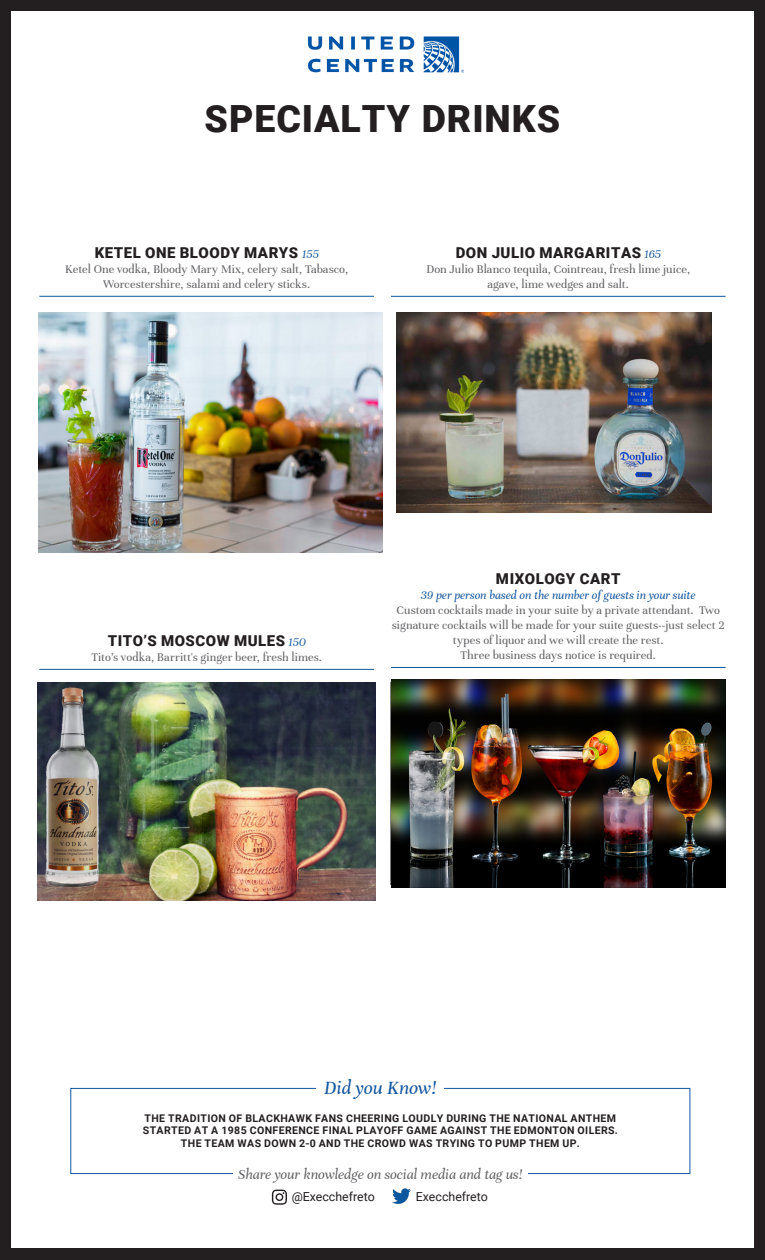
<style>
.page{position:relative;width:765px;height:1260px;background:#fff}
.page>*{position:absolute;margin:0;border:0;box-sizing:border-box;transform-origin:0 0}
.t1{font:900 37.5px "Roboto";letter-spacing:.025em;color:#231f20}
.t2{font:italic 20px "Unna";color:#12569e}
.Span_Column_Package{font:900 15px "Roboto";letter-spacing:.035em;color:#231f20}
.t3{font:italic 15px "Unna";color:#636366}
.Span_Column_Package-2{font:12.5px/15px "Unna";letter-spacing:.005em;color:#636366;text-align:center}
.t4{font:12.38px "Roboto";color:#231f20}
.Pairing_Exp__Categor{font:700 10.62px/12.6px "Roboto";letter-spacing:.035em;color:#231f20;text-align:center}
.s1{font-family:"Unna";font-weight:400;font-style:italic;font-size:12.5px;color:#12569e}
.s2{font-style:italic;color:#12569e}
</style>
<div class="page">
<div style="left:0;top:0;width:765px;height:11px;background:#231f20"></div>
<div style="left:0;top:1249px;width:765px;height:11px;background:#231f20"></div>
<div style="left:754px;top:0;width:11px;height:1260px;background:#231f20"></div>
<div style="left:0;top:0;width:11px;height:1260px;background:#231f20"></div>
<hr style="left:39px;top:296px;width:335px;height:1px;background:#12569e">
<hr style="left:391px;top:296px;width:335px;height:1px;background:#12569e">
<hr style="left:39px;top:669px;width:335px;height:1px;background:#12569e">
<hr style="left:391px;top:667px;width:335px;height:1px;background:#12569e">
<img style="left:397px;top:312px;width:314px;height:201px">
<img style="left:38px;top:312px;width:344px;height:240px">
<img style="left:391px;top:680px;width:335px;height:207px">
<img style="left:38px;top:682px;width:337px;height:219px">
<div style="left:70px;top:1088px;width:620px;height:86px;border:1px solid #12569e"></div>
<div style="left:317px;top:1076px;width:127px;height:18px;background:#fff"></div>
<div style="left:233px;top:1165px;width:295px;height:14px;background:#fff"></div>
<svg style="left:272px;top:1190px;width:15px;height:15px"></svg>
<img style="left:392px;top:1188px;width:19px;height:15px">
<img style="left:308px;top:36px;width:156px;height:37px">
<p class="t1" style="left:205px;top:92px;width:357px">SPECIALTY DRINKS</p>
<p class="Span_Column_Package" style="left:95px;top:242px;width:226px">KETEL ONE BLOODY MARYS <span class="s1">155</span></p>
<p class="Span_Column_Package-2" style="left:65px;top:262px;width:285px">Ketel One vodka, Bloody Mary Mix, celery salt, Tabasco,<br>Worcestershire, salami and celery sticks.</p>
<p class="Span_Column_Package" style="left:456px;top:242px;width:207px">DON JULIO MARGARITAS <span class="s1">165</span></p>
<p class="Span_Column_Package-2" style="left:426px;top:262px;width:265px">Don Julio Blanco tequila, Cointreau, fresh lime juice, agave, lime wedges and salt.</p>
<p class="Span_Column_Package" style="left:108px;top:630px;width:199px">TITO’S MOSCOW MULES <span class="s1">150</span></p>
<p class="Span_Column_Package-2" style="left:91px;top:650px;width:232px">Tito’s vodka, Barritt's ginger beer, fresh limes.</p>
<p class="Span_Column_Package" style="left:496px;top:568px;width:126px">MIXOLOGY CART</p>
<p class="Span_Column_Package-2" style="left:392px;top:588px;width:335px"><span class="s2">39 per person based on the number of guests in your suite<br></span>Custom cocktails made in your suite by a private attendant. Two signature cocktails will be made for your suite guests--just select 2 types of liquor and we will create the rest.<br>Three business days notice is required.</p>
<p class="t2" style="left:324px;top:1077px;width:114px">Did you Know!</p>
<p class="Pairing_Exp__Categor" style="left:143px;top:1111px;width:477px">THE TRADITION OF BLACKHAWK FANS CHEERING LOUDLY DURING THE NATIONAL ANTHEM<br>STARTED AT A 1985 CONFERENCE FINAL PLAYOFF GAME AGAINST THE EDMONTON OILERS.<br>THE TEAM WAS DOWN 2-0 AND THE CROWD WAS TRYING TO PUMP THEM UP.</p>
<p class="t3" style="left:238px;top:1166px;width:286px">Share your knowledge on social media and tag us!</p>
<p class="t4" style="left:292px;top:1188px;width:85px">@Execchefreto</p>
<p class="t4" style="left:416px;top:1188px;width:73px">Execchefreto</p>
</div>
